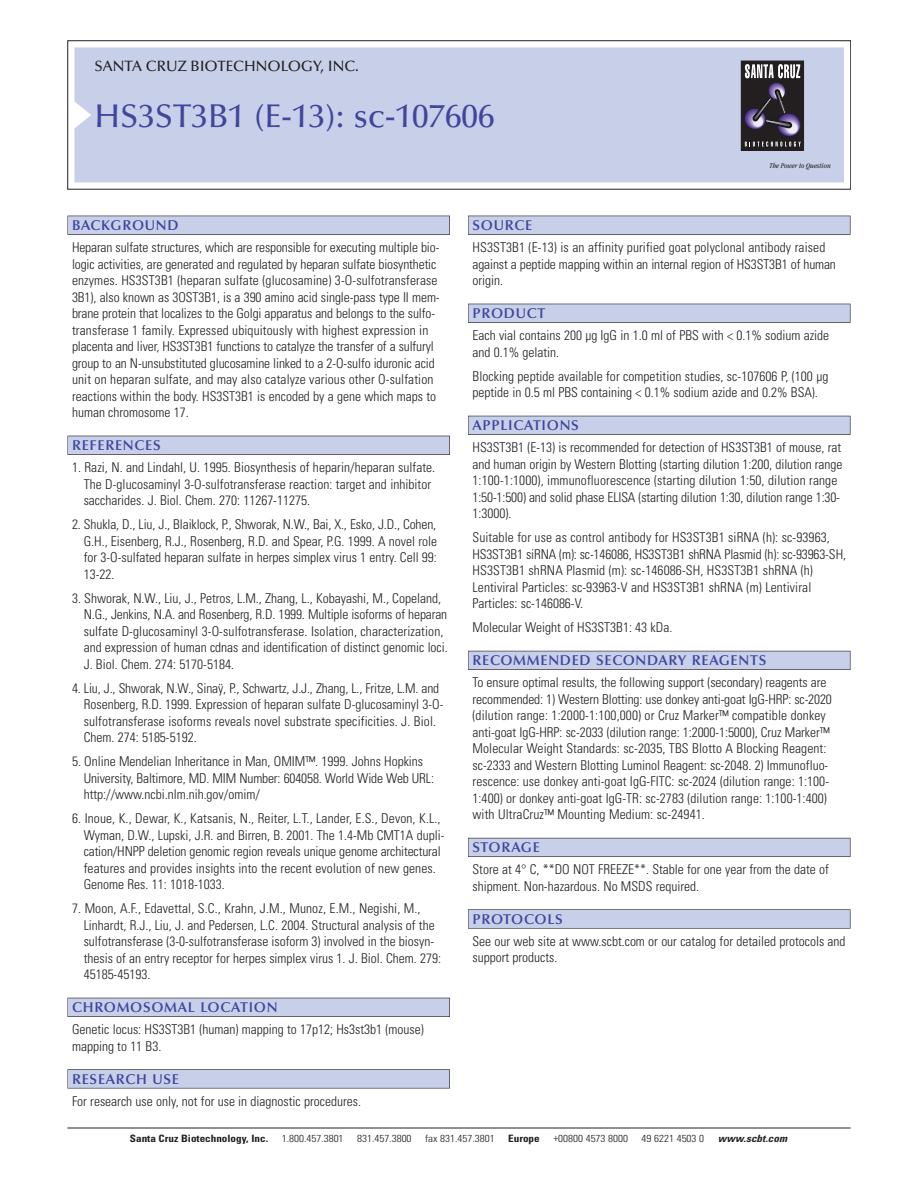
<style>
.page{position:relative;width:918px;height:1188px;background:#fff}
.page>*{position:absolute;margin:0;border:0;box-sizing:border-box;transform-origin:0 0}
.t1{font:500 33px "Optima";color:#41459c}
.t2{font:500 15px "Optima";color:#231f20}
.t3{font:600 14.25px "Optima";letter-spacing:.05em;color:#41459c}
.t4{font:300 condensed 13.5px/16.5px "Univers";color:#231f20}
.t5{font:300 condensed 10.2px "Univers";color:#231f20;scale:1.1 1}
.t6{font:700 condensed 10.2px "Univers";color:#231f20;scale:1.1 1}
.t7{font:italic 700 condensed 10.2px "Univers";color:#231f20;scale:1.1 1}
.t8{font:italic condensed 7.5px "Garamond";color:#231f20}
</style>
<div class="page">
<div style="left:74px;top:47px;width:770px;height:135px;background:#c7cfe9"></div>
<div style="left:741px;top:61px;width:62px;height:89px;background:#231f20"></div>
<div style="left:741px;top:61px;width:63px;height:90px;border:1px solid #231f20"></div>
<svg style="left:741px;top:64px;width:64px;height:83px"></svg>
<div style="left:68px;top:216px;width:382px;height:19px;background:#64636a"></div>
<div style="left:68px;top:216px;width:381px;height:18px;background:#c7cfe9"></div>
<div style="left:68px;top:436px;width:382px;height:19px;background:#62626a"></div>
<div style="left:68px;top:436px;width:381px;height:18px;background:#c7cfe9"></div>
<div style="left:68px;top:998px;width:382px;height:19px;background:#63636c"></div>
<div style="left:68px;top:998px;width:381px;height:18px;background:#c7cfe9"></div>
<div style="left:68px;top:1069px;width:382px;height:19px;background:#6b696e"></div>
<div style="left:68px;top:1070px;width:381px;height:18px;background:#c7cfe9"></div>
<div style="left:468px;top:216px;width:382px;height:19px;background:#64636a"></div>
<div style="left:468px;top:216px;width:382px;height:18px;background:#c7cfe9"></div>
<div style="left:468px;top:304px;width:382px;height:19px;background:#62626a"></div>
<div style="left:468px;top:304px;width:382px;height:18px;background:#c7cfe9"></div>
<div style="left:468px;top:416px;width:382px;height:19px;background:#63636c"></div>
<div style="left:468px;top:416px;width:382px;height:18px;background:#c7cfe9"></div>
<div style="left:468px;top:651px;width:382px;height:19px;background:#63646e"></div>
<div style="left:468px;top:651px;width:382px;height:18px;background:#c7cfe9"></div>
<div style="left:468px;top:838px;width:382px;height:19px;background:#696a75"></div>
<div style="left:468px;top:838px;width:382px;height:18px;background:#c7cfe9"></div>
<div style="left:468px;top:909px;width:382px;height:20px;background:#7a7879"></div>
<div style="left:468px;top:910px;width:382px;height:18px;background:#c7cfe9"></div>
<hr style="left:68px;top:1128px;width:782px;height:1px;background:#231f20">
<p class="t2" style="left:94px;top:60px;width:266px">SANTA CRUZ BIOTECHNOLOGY, INC.</p>
<h1 class="t1" style="left:94px;top:102px;width:402px">HS3ST3B1 (E-13): sc-107606</h1>
<p class="t8" style="left:769px;top:163px;width:63px">The Power to Question</p>
<p class="t3" style="left:72px;top:219px;width:108px">BACKGROUND</p>
<p class="t4" style="left:72px;top:240px;width:369px">Heparan sulfate structures, which are responsible for executing multiple bio&shy;logic activities, are generated and regulated by heparan sulfate biosynthetic enzymes. HS3ST3B1 (heparan sulfate (glucosamine) 3-O-sulfotransferase 3B1), also known as 3OST3B1, is a 390 amino acid single-pass type II mem&shy;brane protein that localizes to the Golgi apparatus and belongs to the sulfo&shy;transferase 1 family. Expressed ubiquitously with highest expression in placenta and liver, HS3ST3B1 functions to catalyze the transfer of a sulfuryl group to an N-unsubstituted glucosamine linked to a 2-O-sulfo iduronic acid unit on heparan sulfate, and may also catalyze various other O-sulfation reactions within the body. HS3ST3B1 is encoded by a gene which maps to human chromosome 17.</p>
<p class="t3" style="left:72px;top:439px;width:90px">REFERENCES</p>
<p class="t4" style="left:84px;top:460px;width:353px;text-indent:-12px">1. Razi, N. and Lindahl, U. 1995. Biosynthesis of heparin/heparan sulfate.<br>The D-glucosaminyl 3-O-sulfotransferase reaction: target and inhibitor saccharides. J. Biol. Chem. 270: 11267-11275.</p>
<p class="t4" style="left:84px;top:517px;width:355px;text-align:justify;text-indent:-12px">2. Shukla, D., Liu, J., Blaiklock, P., Shworak, N.W., Bai, X., Esko, J.D., Cohen, G.H., Eisenberg, R.J., Rosenberg, R.D. and Spear, P.G. 1999. A novel role for 3-O-sulfated heparan sulfate in herpes simplex virus 1 entry. Cell 99:<br>13-22.</p>
<p class="t4" style="left:84px;top:591px;width:366px;text-indent:-12px">3. Shworak, N.W., Liu, J., Petros, L.M., Zhang, L., Kobayashi, M., Copeland, N.G., Jenkins, N.A. and Rosenberg, R.D. 1999. Multiple isoforms of heparan sulfate D-glucosaminyl 3-O-sulfotransferase. Isolation, characterization, and expression of human cdnas and identification of distinct genomic loci.<br>J. Biol. Chem. 274: 5170-5184.</p>
<p class="t4" style="left:84px;top:681px;width:361px;text-indent:-12px">4. Liu, J., Shworak, N.W., Sinaÿ, P., Schwartz, J.J., Zhang, L., Fritze, L.M. and Rosenberg, R.D. 1999. Expression of heparan sulfate D-glucosaminyl 3-O&shy;sulfotransferase isoforms reveals novel substrate specificities. J. Biol.<br>Chem. 274: 5185-5192.</p>
<p class="t4" style="left:84px;top:754px;width:352px;text-indent:-12px">5. Online Mendelian Inheritance in Man, OMIM™. 1999. Johns Hopkins<br>University, Baltimore, MD. MIM Number: 604058. World Wide Web URL: http://www.ncbi.nlm.nih.gov/omim/</p>
<p class="t4" style="left:84px;top:811px;width:362px;text-indent:-12px">6. Inoue, K., Dewar, K., Katsanis, N., Reiter, L.T., Lander, E.S., Devon, K.L., Wyman, D.W., Lupski, J.R. and Birren, B. 2001. The 1.4-Mb CMT1A dupli&shy;cation/HNPP deletion genomic region reveals unique genome architectural features and provides insights into the recent evolution of new genes.<br>Genome Res. 11: 1018-1033.</p>
<p class="t4" style="left:84px;top:901px;width:359px;text-indent:-12px">7. Moon, A.F., Edavettal, S.C., Krahn, J.M., Munoz, E.M., Negishi, M., Linhardt, R.J., Liu, J. and Pedersen, L.C. 2004. Structural analysis of the sulfotransferase (3-0-sulfotransferase isoform 3) involved in the biosyn&shy;thesis of an entry receptor for herpes simplex virus 1. J. Biol. Chem. 279:<br>45185-45193.</p>
<p class="t3" style="left:72px;top:1001px;width:207px">CHROMOSOMAL LOCATION</p>
<p class="t4" style="left:72px;top:1023px;width:353px">Genetic locus: HS3ST3B1 (human) mapping to 17p12; Hs3st3b1 (mouse) mapping to 11 B3.</p>
<p class="t3" style="left:72px;top:1073px;width:109px">RESEARCH USE</p>
<p class="t4" style="left:72px;top:1094px;width:290px">For research use only, not for use in diagnostic procedures.</p>
<p class="t3" style="left:473px;top:219px;width:61px">SOURCE</p>
<p class="t4" style="left:473px;top:240px;width:365px">HS3ST3B1 (E-13) is an affinity purified goat polyclonal antibody raised against a peptide mapping within an internal region of HS3ST3B1 of human origin.</p>
<p class="t3" style="left:473px;top:307px;width:74px">PRODUCT</p>
<p class="t4" style="left:473px;top:328px;width:358px">Each vial contains 200 µg IgG in 1.0 ml of PBS with &lt; 0.1% sodium azide and 0.1% gelatin.</p>
<p class="t4" style="left:473px;top:369px;width:357px">Blocking peptide available for competition studies, sc-107606 P, (100 µg peptide in 0.5 ml PBS containing &lt; 0.1% sodium azide and 0.2% BSA).</p>
<p class="t3" style="left:473px;top:419px;width:108px">APPLICATIONS</p>
<p class="t4" style="left:473px;top:441px;width:371px">HS3ST3B1 (E-13) is recommended for detection of HS3ST3B1 of mouse, rat and human origin by Western Blotting (starting dilution 1:200, dilution range 1:100-1:1000), immunofluorescence (starting dilution 1:50, dilution range 1:50-1:500) and solid phase ELISA (starting dilution 1:30, dilution range 1:30- 1:3000).</p>
<p class="t4" style="left:473px;top:531px;width:375px">Suitable for use as control antibody for HS3ST3B1 siRNA (h): sc-93963, HS3ST3B1 siRNA (m): sc-146086, HS3ST3B1 shRNA Plasmid (h): sc-93963-SH, HS3ST3B1 shRNA Plasmid (m): sc-146086-SH, HS3ST3B1 shRNA (h)<br>Lentiviral Particles: sc-93963-V and HS3ST3B1 shRNA (m) Lentiviral Particles: sc-146086-V.</p>
<p class="t4" style="left:473px;top:621px;width:201px">Molecular Weight of HS3ST3B1: 43 kDa.</p>
<p class="t3" style="left:473px;top:654px;width:295px">RECOMMENDED SECONDARY REAGENTS</p>
<p class="t4" style="left:473px;top:676px;width:361px">To ensure optimal results, the following support (secondary) reagents are recommended: 1) Western Blotting: use donkey anti-goat IgG-HRP: sc-2020 (dilution range: 1:2000-1:100,000) or Cruz Marker™ compatible donkey anti-goat IgG-HRP: sc-2033 (dilution range: 1:2000-1:5000), Cruz Marker™ Molecular Weight Standards: sc-2035, TBS Blotto A Blocking Reagent: sc-2333 and Western Blotting Luminol Reagent: sc-2048. 2) Immunofluo&shy;rescence: use donkey anti-goat IgG-FITC: sc-2024 (dilution range: 1:100- 1:400) or donkey anti-goat IgG-TR: sc-2783 (dilution range: 1:100-1:400) with UltraCruz™ Mounting Medium: sc-24941.</p>
<p class="t3" style="left:473px;top:841px;width:69px">STORAGE</p>
<p class="t4" style="left:473px;top:863px;width:358px">Store at 4° C, **DO NOT FREEZE**. Stable for one year from the date of shipment. Non-hazardous. No MSDS required.</p>
<p class="t3" style="left:473px;top:913px;width:92px">PROTOCOLS</p>
<p class="t4" style="left:473px;top:934px;width:375px">See our web site at www.scbt.com or our catalog for detailed protocols and support products.</p>
<p class="t6" style="left:130px;top:1135px;width:127px">Santa Cruz Biotechnology, Inc.</p>
<p class="t5" style="left:282px;top:1135px;width:58px">1.800.457.3801</p>
<p class="t5" style="left:357px;top:1135px;width:51px">831.457.3800</p>
<p class="t5" style="left:425px;top:1135px;width:65px">fax 831.457.3801</p>
<p class="t6" style="left:508px;top:1135px;width:30px">Europe</p>
<p class="t5" style="left:553px;top:1135px;width:69px">+00800 4573 8000</p>
<p class="t5" style="left:642px;top:1135px;width:58px">49 6221 4503 0</p>
<p class="t7" style="left:718px;top:1135px;width:67px">www.scbt.com</p>
</div>
